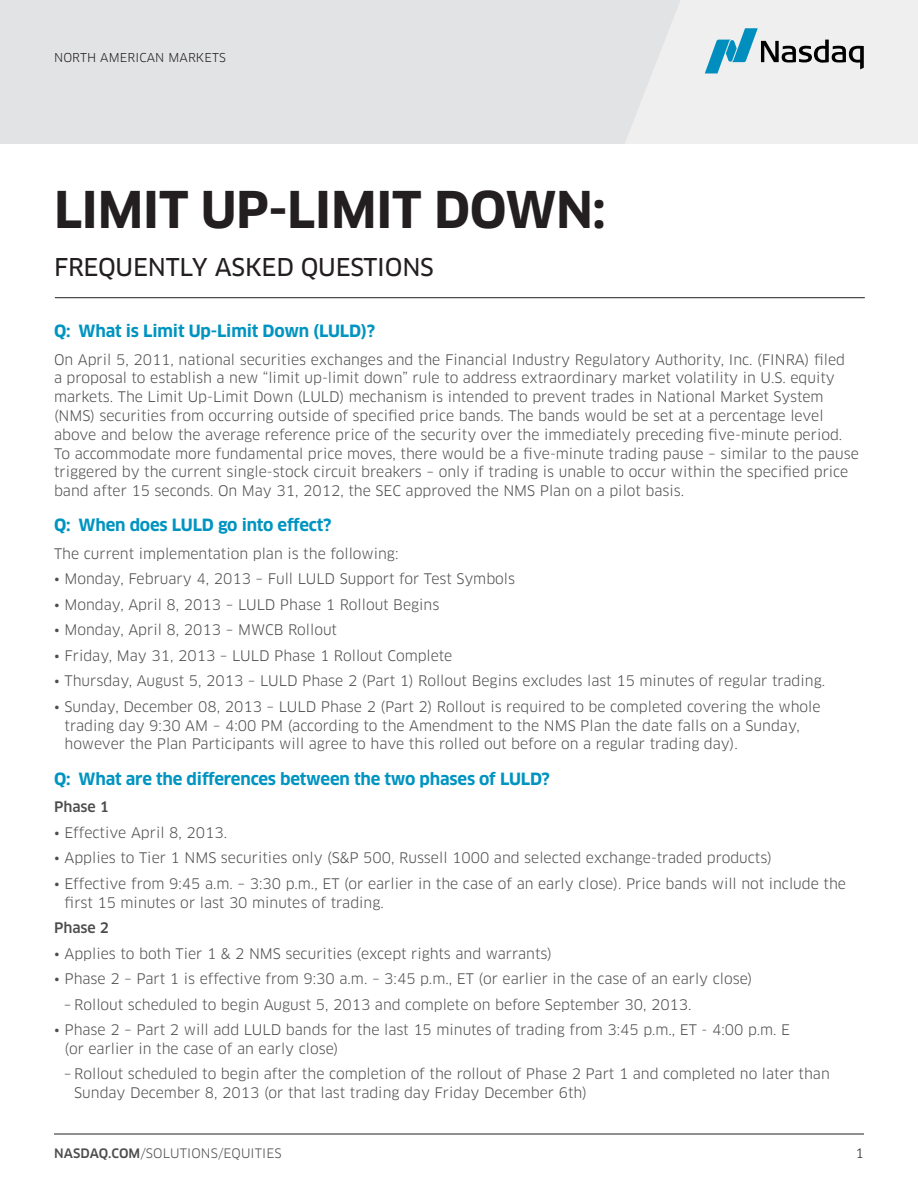
<style>
.page{position:relative;width:918px;height:1188px;background:#fff}
.page>*{position:absolute;margin:0;border:0;box-sizing:border-box;transform-origin:0 0}
.t1{font:700 49.5px "Clan Pro";letter-spacing:-.01em;color:#231f20}
.t2{font:24px "Clan Pro News";letter-spacing:-.01em;color:#231f20}
.t3{font:700 16.5px "Clan Pro";letter-spacing:-.01em;color:#0094c1}
.t4{font:14.25px/18.8px "Clan Pro";color:#4d4d4f}
.t5{font:500 14.25px "Clan Pro";color:#4d4d4f}
.t6{font:12.75px "Clan Pro";letter-spacing:.01em;color:#4d4d4f}
.t7{font:12.75px "Clan Pro";color:#231f20}
.t8{font:12px "Clan Pro";letter-spacing:.01em;color:#231f20}
.s1{font-weight:500}
</style>
<div class="page">
<hr style="left:54px;top:1134px;width:810px;height:1px;background:#231f20">
<div style="left:0;top:0;width:918px;height:144px;background:#e2e3e4"></div>
<svg style="left:625px;top:0;width:293px;height:144px"></svg>
<hr style="left:55px;top:297px;width:810px;height:1px;background:#231f20">
<p class="t8" style="left:54px;top:51px;width:173px">NORTH AMERICAN MARKETS</p>
<h1 class="t1" style="left:54px;top:181px;width:553px">LIMIT UP-LIMIT DOWN:</h1>
<h2 class="t2" style="left:54px;top:253px;width:381px">FREQUENTLY ASKED QUESTIONS</h2>
<p class="t3" style="left:54px;top:321px;width:323px">Q: What is Limit Up-Limit Down (LULD)?</p>
<p class="t4" style="left:54px;top:350px;width:806px">On April 5, 2011, national securities exchanges and the Financial Industry Regulatory Authority, Inc. (FINRA) filed<br>a proposal to establish a new “limit up-limit down” rule to address extraordinary market volatility in U.S. equity markets. The Limit Up-Limit Down (LULD) mechanism is intended to prevent trades in National Market System (NMS) securities from occurring outside of specified price bands. The bands would be set at a percentage level above and below the average reference price of the security over the immediately preceding five-minute period.<br>To accommodate more fundamental price moves, there would be a five-minute trading pause – similar to the pause triggered by the current single-stock circuit breakers – only if trading is unable to occur within the specified price band after 15 seconds. On May 31, 2012, the SEC approved the NMS Plan on a pilot basis.</p>
<p class="t3" style="left:54px;top:516px;width:279px">Q: When does LULD go into effect?</p>
<p class="t4" style="left:54px;top:544px;width:346px">The current implementation plan is the following:</p>
<p class="t4" style="left:54px;top:570px;width:463px">• Monday, February 4, 2013 – Full LULD Support for Test Symbols</p>
<p class="t4" style="left:54px;top:595px;width:387px">• Monday, April 8, 2013 – LULD Phase 1 Rollout Begins</p>
<p class="t4" style="left:54px;top:621px;width:285px">• Monday, April 8, 2013 – MWCB Rollout</p>
<p class="t4" style="left:54px;top:646px;width:400px">• Friday, May 31, 2013 – LULD Phase 1 Rollout Complete</p>
<p class="t4" style="left:54px;top:672px;width:773px">• Thursday, August 5, 2013 – LULD Phase 2 (Part 1) Rollout Begins excludes last 15 minutes of regular trading.</p>
<p class="t4" style="left:65px;top:697px;width:758px;text-indent:-11px">• Sunday, December 08, 2013 – LULD Phase 2 (Part 2) Rollout is required to be completed covering the whole trading day 9:30 AM – 4:00 PM (according to the Amendment to the NMS Plan the date falls on a Sunday, however the Plan Participants will agree to have this rolled out before on a regular trading day).</p>
<p class="t3" style="left:54px;top:769px;width:497px">Q: What are the differences between the two phases of LULD?</p>
<p class="t5" style="left:54px;top:799px;width:57px">Phase 1</p>
<p class="t4" style="left:54px;top:823px;width:175px">• Effective April 8, 2013.</p>
<p class="t4" style="left:54px;top:849px;width:719px">• Applies to Tier 1 NMS securities only (S&amp;P 500, Russell 1000 and selected exchange-traded products)</p>
<p class="t4" style="left:65px;top:874px;width:783px;text-indent:-11px">• Effective from 9:45 a.m. – 3:30 p.m., ET (or earlier in the case of an early close). Price bands will not include the first 15 minutes or last 30 minutes of trading.</p>
<p class="t5" style="left:54px;top:920px;width:57px">Phase 2</p>
<p class="t4" style="left:54px;top:944px;width:500px">• Applies to both Tier 1 &amp; 2 NMS securities (except rights and warrants)</p>
<p class="t4" style="left:54px;top:970px;width:700px">• Phase 2 – Part 1 is effective from 9:30 a.m. – 3:45 p.m., ET (or earlier in the case of an early close)</p>
<p class="t4" style="left:64px;top:995px;width:629px">– Rollout scheduled to begin August 5, 2013 and complete on before September 30, 2013.</p>
<p class="t4" style="left:65px;top:1021px;width:727px;text-indent:-11px">• Phase 2 – Part 2 will add LULD bands for the last 15 minutes of trading from 3:45 p.m., ET - 4:00 p.m. E (or earlier in the case of an early close)</p>
<p class="t4" style="left:74px;top:1065px;width:757px;text-indent:-11px">– Rollout scheduled to begin after the completion of the rollout of Phase 2 Part 1 and completed no later than<br>Sunday December 8, 2013 (or that last trading day Friday December 6th)</p>
<p class="t6" style="left:54px;top:1146px;width:229px"><span class="s1">NASDAQ.COM</span>/SOLUTIONS/EQUITIES</p>
<p class="t7" style="left:856px;top:1146px;width:10px">1</p>
</div>
